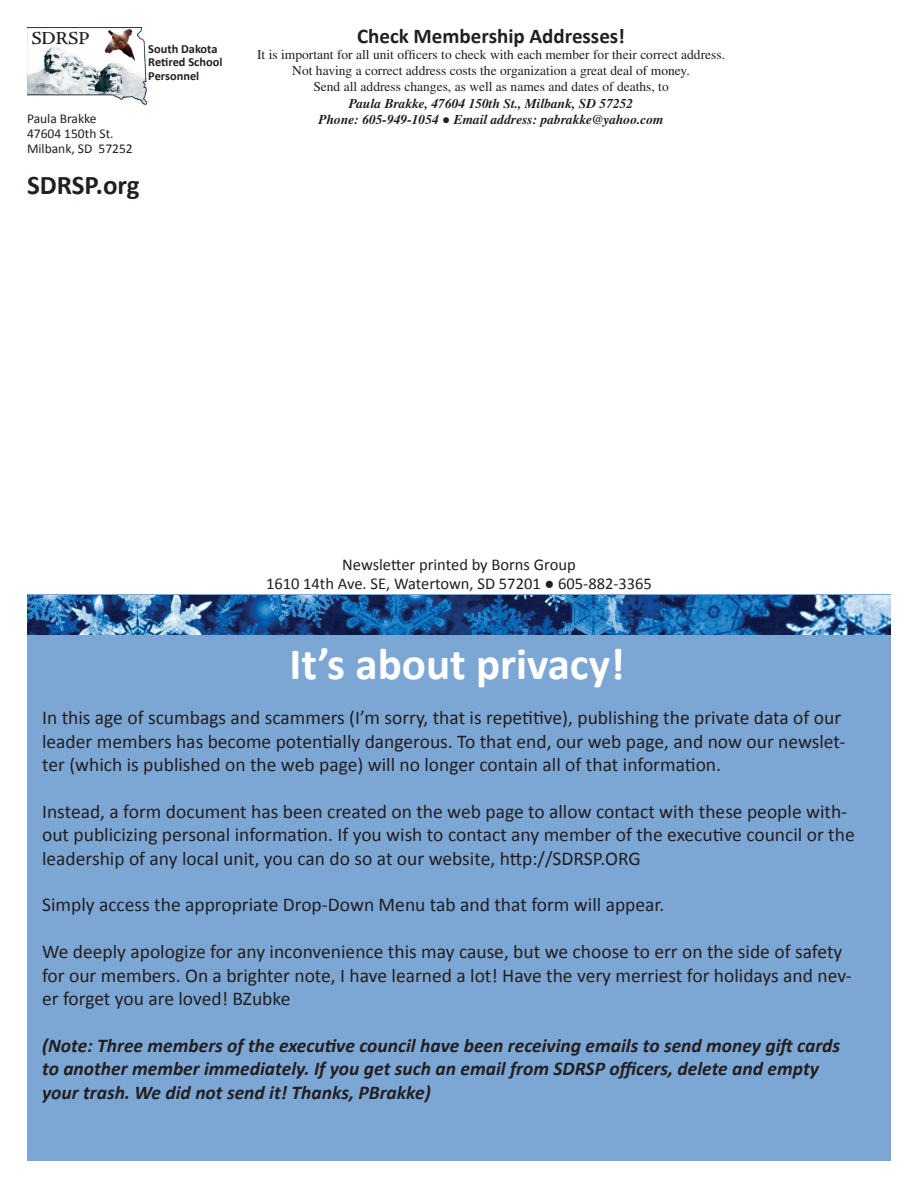
<style>
.page{position:relative;width:918px;height:1188px;background:#fff}
.page>*{position:absolute;margin:0;border:0;box-sizing:border-box;transform-origin:0 0}
.t1{font:700 45px "Calibri";color:#fff}
.t2{font:700 27px "Calibri";color:#231f20}
.t3{font:700 21px "Calibri";color:#231f20}
.t4{font:19.5px/23.4px "Calibri";color:#231f20}
.t5{font:italic 700 19.5px/23.4px "Calibri";color:#231f20}
.t6{font:600 19.05px "Adobe Jenson";letter-spacing:-.005em;color:#231f20}
.t7{font:16.5px/19.8px "Calibri";color:#231f20;text-align:center}
.t8{font:13.5px/16.2px "Times";color:#231f20;text-align:center}
.t9{font:italic 700 13.5px "Times";color:#231f20}
.t10{font:13.5px/15px "Calibri";color:#231f20}
.t11{font:700 12.3px/13.5px "Calibri";color:#231f20}
.s1{font-family:"Century Gothic";font-weight:400;font-style:normal}
</style>
<div class="page">
<div style="left:27px;top:594px;width:864px;height:567px;background:#7ca6d4"></div>
<img style="left:27px;top:596px;width:864px;height:38px">
<img style="left:27px;top:27px;width:121px;height:78px">
<p class="t6" style="left:31px;top:28px;width:60px">SDRSP</p>
<p class="t11" style="left:148px;top:42px;width:76px">South Dakota<br>Retired School<br>Personnel</p>
<p class="t3" style="left:357px;top:22px;width:270px">Check Membership Addresses!</p>
<p class="t8" style="left:257px;top:46px;width:469px">It is important for all unit officers to check with each member for their correct address.<br>Not having a correct address costs the organization a great deal of money.<br>Send all address changes, as well as names and dates of deaths, to</p>
<p class="t9" style="left:349px;top:95px;width:286px">Paula Brakke, 47604 150th St., Milbank, SD 57252</p>
<p class="t10" style="left:27px;top:111px;width:71px">Paula Brakke</p>
<p class="t9" style="left:318px;top:111px;width:347px">Phone: 605-949-1054 <span class="s1">●</span> Email address: pabrakke@yahoo.com</p>
<p class="t10" style="left:27px;top:126px;width:107px">47604 150th St.<br>Milbank, SD 57252</p>
<h2 class="t2" style="left:27px;top:168px;width:114px">SDRSP.org</h2>
<p class="t7" style="left:266px;top:554px;width:387px">Newsletter printed by Borns Group<br>1610 14th Ave. SE, Watertown, SD 57201 ● 605-882-3365</p>
<h1 class="t1" style="left:289px;top:635px;width:337px">It’s about privacy!</h1>
<p class="t4" style="left:42px;top:706px;width:805px">In this age of scumbags and scammers (I’m sorry, that is repetitive), publishing the private data of our leader members has become potentially dangerous. To that end, our web page, and now our newslet&shy;ter (which is published on the web page) will no longer contain all of that information.</p>
<p class="t4" style="left:42px;top:800px;width:814px">Instead, a form document has been created on the web page to allow contact with these people with&shy;out publicizing personal information. If you wish to contact any member of the executive council or the leadership of any local unit, you can do so at our website, http://SDRSP.ORG</p>
<p class="t4" style="left:42px;top:893px;width:624px">Simply access the appropriate Drop-Down Menu tab and that form will appear.</p>
<p class="t4" style="left:42px;top:940px;width:811px">We deeply apologize for any inconvenience this may cause, but we choose to err on the side of safety for our members. On a brighter note, I have learned a lot! Have the very merriest for holidays and nev&shy;er forget you are loved! BZubke</p>
<p class="t5" style="left:42px;top:1034px;width:800px">(Note: Three members of the executive council have been receiving emails to send money gift cards to another member immediately. If you get such an email from SDRSP officers, delete and empty your trash. We did not send it! Thanks, PBrakke)</p>
</div>
